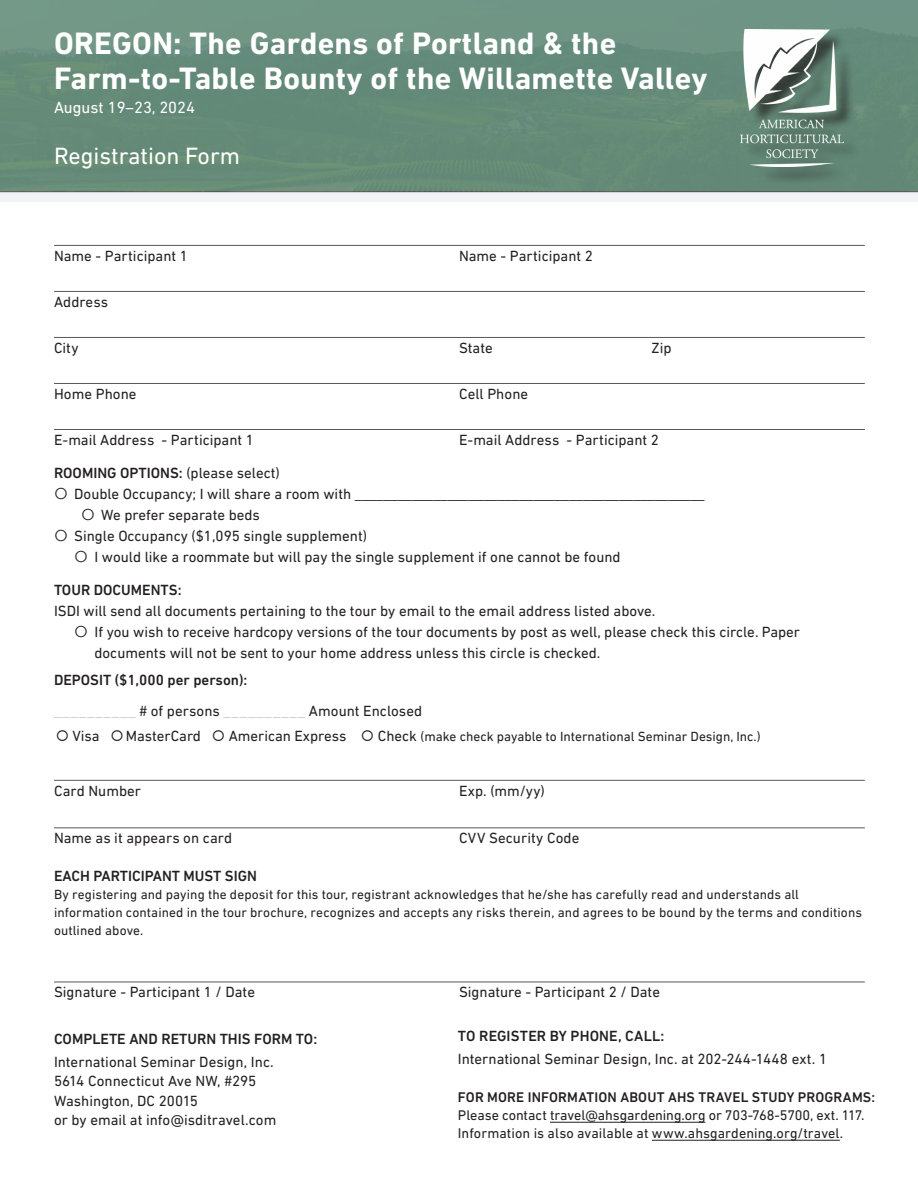
<style>
.page{position:relative;width:918px;height:1188px;background:#fff}
.page>*{position:absolute;margin:0;border:0;box-sizing:border-box;transform-origin:0 0}
.t1{font:700 31.5px "DIN Next LT Pro";letter-spacing:.01em;color:#fff}
.t2{font:24px "DIN Next LT Pro";color:#fff}
.t3{font:16.5px "DIN Next LT Pro";color:#fff}
.ISDI_REG_no_rule{font:15px/21px "DIN Next LT Pro";color:#231f20}
.ISDI_REG_with_rule{font:15px "DIN Next LT Pro";color:#231f20}
.ISDI_REG_no_rule-2{font:500 15px "DIN Next LT Pro";color:#231f20}
.ISDI_T_C_Body_Copy{font:14.25px/18px "DIN Next LT Pro";color:#231f20}
.ISDI_T_C_Body_Copy-2{font:500 14.25px "DIN Next LT Pro";letter-spacing:.01em;color:#231f20}
.ISDI__The_small_print{font:13.5px/18px "DIN Next LT Pro";letter-spacing:.005em;color:#231f20}
.s1{font-weight:400}
.s2{color:#c7c8ca}
.s3{font-size:15px}
</style>
<div class="page">
<hr style="left:54px;top:245px;width:811px;height:1px;background:#57585a">
<hr style="left:54px;top:291px;width:811px;height:1px;background:#57585a">
<hr style="left:54px;top:337px;width:811px;height:1px;background:#57585a">
<hr style="left:54px;top:383px;width:811px;height:1px;background:#57585a">
<hr style="left:54px;top:429px;width:811px;height:1px;background:#57585a">
<hr style="left:54px;top:780px;width:811px;height:1px;background:#57585a">
<hr style="left:54px;top:828px;width:811px;height:1px;background:#57585a">
<hr style="left:54px;top:982px;width:811px;height:1px;background:#57585a">
<div style="left:0;top:189px;width:918px;height:13px;background:#f2f3f4"></div>
<hr style="left:550px;top:1122px;width:155px;height:1px;background:#231f20">
<hr style="left:652px;top:1140px;width:188px;height:1px;background:#231f20">
<svg style="left:0;top:0;width:918px;height:192px;background:#678d7b"></svg>
<div style="left:744px;top:32px;width:117px;height:153px;background:#231f20;opacity:.75"></div>
<img style="left:741px;top:29px;width:103px;height:137px">
<p class="t1" style="left:54px;top:25px;width:564px">OREGON: The Gardens of Portland &amp; the</p>
<p class="t1" style="left:54px;top:59px;width:655px">Farm-to-Table Bounty of the Willamette Valley</p>
<p class="t3" style="left:54px;top:97px;width:143px">August 19–23, 2024</p>
<p class="t2" style="left:54px;top:142px;width:188px">Registration Form</p>
<p class="ISDI_REG_with_rule" style="left:54px;top:247px;width:135px">Name - Participant 1</p>
<p class="ISDI_REG_with_rule" style="left:459px;top:247px;width:135px">Name - Participant 2</p>
<p class="ISDI_REG_with_rule" style="left:54px;top:293px;width:56px">Address</p>
<p class="ISDI_REG_with_rule" style="left:54px;top:339px;width:26px">City</p>
<p class="ISDI_REG_with_rule" style="left:459px;top:339px;width:35px">State</p>
<p class="ISDI_REG_with_rule" style="left:652px;top:339px;width:21px">Zip</p>
<p class="ISDI_REG_with_rule" style="left:54px;top:385px;width:84px">Home Phone</p>
<p class="ISDI_REG_with_rule" style="left:459px;top:385px;width:71px">Cell Phone</p>
<p class="ISDI_REG_with_rule" style="left:54px;top:431px;width:202px">E-mail Address - Participant 1</p>
<p class="ISDI_REG_with_rule" style="left:459px;top:431px;width:202px">E-mail Address - Participant 2</p>
<p class="ISDI_REG_no_rule-2" style="left:54px;top:464px;width:227px">ROOMING OPTIONS: <span class="s1">(please select)</span></p>
<p class="ISDI_REG_no_rule" style="left:74px;top:483px;width:632px">Double Occupancy; I will share a room with _________________________________________________</p>
<p class="ISDI_REG_no_rule" style="left:101px;top:504px;width:160px">We prefer separate beds</p>
<p class="ISDI_REG_no_rule" style="left:74px;top:525px;width:294px">Single Occupancy ($1,095 single supplement)</p>
<p class="ISDI_REG_no_rule" style="left:94px;top:546px;width:528px">I would like a roommate but will pay the single supplement if one cannot be found</p>
<p class="ISDI_REG_no_rule-2" style="left:54px;top:581px;width:129px">TOUR DOCUMENTS:</p>
<p class="ISDI_REG_no_rule" style="left:54px;top:600px;width:603px">ISDI will send all documents pertaining to the tour by email to the email address listed above.</p>
<p class="ISDI_REG_no_rule" style="left:94px;top:621px;width:707px">If you wish to receive hardcopy versions of the tour documents by post as well, please check this circle. Paper documents will not be sent to your home address unless this circle is checked.</p>
<p class="ISDI_REG_no_rule-2" style="left:54px;top:671px;width:195px">DEPOSIT ($1,000 per person):</p>
<p class="ISDI_REG_no_rule" style="left:54px;top:701px;width:370px"><span class="s2">__________</span> # of persons <span class="s2">__________</span> Amount Enclosed</p>
<p class="ISDI__The_small_print" style="left:56px;top:727px;width:706px">○ <span class="s3">Visa</span> ○<span class="s3">MasterCard</span> ○ <span class="s3">American Express</span> ○ <span class="s3">Check</span> (make check payable to International Seminar Design, Inc.)</p>
<p class="ISDI_REG_with_rule" style="left:54px;top:782px;width:89px">Card Number</p>
<p class="ISDI_REG_with_rule" style="left:459px;top:782px;width:87px">Exp. (mm/yy)</p>
<p class="ISDI_REG_with_rule" style="left:54px;top:829px;width:180px">Name as it appears on card</p>
<p class="ISDI_REG_with_rule" style="left:459px;top:829px;width:122px">CVV Security Code</p>
<p class="ISDI_REG_no_rule-2" style="left:54px;top:867px;width:205px">EACH PARTICIPANT MUST SIGN</p>
<p class="ISDI__The_small_print" style="left:54px;top:885px;width:810px">By registering and paying the deposit for this tour, registrant acknowledges that he/she has carefully read and understands all information contained in the tour brochure, recognizes and accepts any risks therein, and agrees to be bound by the terms and conditions outlined above.</p>
<p class="ISDI_REG_with_rule" style="left:54px;top:984px;width:203px">Signature - Participant 1 / Date</p>
<p class="ISDI_REG_with_rule" style="left:459px;top:984px;width:203px">Signature - Participant 2 / Date</p>
<p class="ISDI_REG_no_rule-2" style="left:54px;top:1030px;width:265px">COMPLETE AND RETURN THIS FORM TO:</p>
<p class="ISDI_REG_no_rule" style="left:54px;top:1051px;width:221px">International Seminar Design, Inc.</p>
<p class="ISDI_REG_no_rule" style="left:54px;top:1070px;width:204px">5614 Connecticut Ave NW, #295</p>
<p class="ISDI_REG_no_rule" style="left:54px;top:1090px;width:145px">Washington, DC 20015</p>
<p class="ISDI_REG_no_rule" style="left:54px;top:1109px;width:224px">or by email at info@isditravel.com</p>
<p class="ISDI_REG_no_rule-2" style="left:458px;top:1027px;width:208px">TO REGISTER BY PHONE, CALL:</p>
<p class="ISDI_REG_no_rule" style="left:458px;top:1048px;width:371px">International Seminar Design, Inc. at 202-244-1448 ext. 1</p>
<p class="ISDI_T_C_Body_Copy-2" style="left:458px;top:1089px;width:419px">FOR MORE INFORMATION ABOUT AHS TRAVEL STUDY PROGRAMS:</p>
<p class="ISDI_T_C_Body_Copy" style="left:458px;top:1106px;width:408px">Please contact travel@ahsgardening.org or 703-768-5700, ext. 117.<br>Information is also available at www.ahsgardening.org/travel.</p>
</div>
